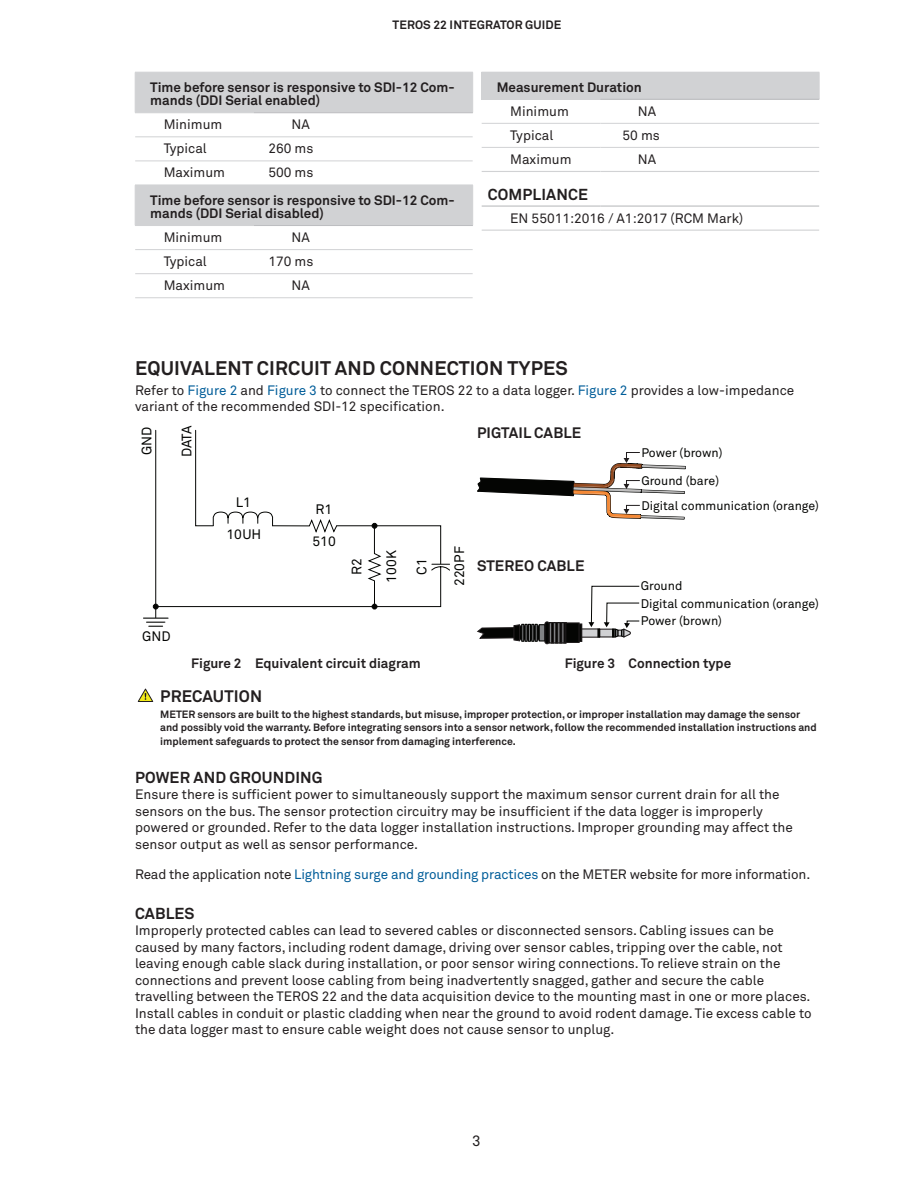
<style>
.page{position:relative;width:918px;height:1188px;background:#fff}
.page>*{position:absolute;margin:0;border:0;box-sizing:border-box;transform-origin:0 0}
.Heading1{font:700 19.5px "Akkurat Pro";letter-spacing:.01em;color:#231f20}
.CAUTION-WARNING_Heading{font:700 16.5px "Akkurat Pro";letter-spacing:.01em;color:#231f20}
.Heading2{font:700 15.75px "Akkurat Pro";letter-spacing:.01em;color:#231f20}
.SpecHead1{font:700 15.75px "Akkurat Pro";letter-spacing:.01em;color:#231f20}
.Heading3{font:700 15px "Akkurat Pro";letter-spacing:.01em;color:#231f20}
.t1{font:15px "Akkurat Pro";color:#231f20}
.t2{font:13.65px "Akkurat Pro";color:#040503}
.BodyTxtFirst{font:13.5px/16.5px "Akkurat Pro";color:#231f20}
.SpecHead2{font:700 13.5px/13.5px "Akkurat Pro";color:#231f20}
.BodyTxt{font:13.5px "Akkurat Pro";letter-spacing:-.01em;color:#231f20}
.SpecTxt1ColLeft{font:13.5px "Akkurat Pro";color:#231f20}
.SpecTxt1ColRightDecimal{font:13.5px "Akkurat Pro";color:#231f20}
.t3{font:12.45px/17.4px "Akkurat Pro";color:#040503}
.t4{font:12.3px/24.8px "Akkurat Pro";color:#040503}
.t5{font:700 12px "Akkurat Pro";letter-spacing:.01em;color:#231f20}
.CautionTxt{font:700 10.5px/13.5px "Akkurat Pro";color:#231f20}
.s1{color:#005d99}
</style>
<div class="page">
<svg style="left:155px;top:430px;width:42px;height:81px"></svg>
<svg style="left:143px;top:511px;width:307px;height:116px"></svg>
<svg style="left:477px;top:452px;width:209px;height:68px"></svg>
<div style="left:519px;top:625px;width:21px;height:15px;background:#040503;border:1px solid #211d1e"></div>
<svg style="left:539px;top:624px;width:6px;height:18px"></svg>
<svg style="left:581px;top:628px;width:19px;height:10px"></svg>
<div style="left:549px;top:623px;width:17px;height:20px;background:linear-gradient(to bottom,#464446,#464446)"></div>
<div style="left:549px;top:622px;width:18px;height:22px;border:1px solid #040503"></div>
<div style="left:535px;top:624px;width:3px;height:18px;border:1px solid #040503"></div>
<div style="left:551px;top:622px;width:3px;height:21px;border:1px solid #211d1e"></div>
<div style="left:555px;top:622px;width:3px;height:21px;border:1px solid #211d1e"></div>
<div style="left:559px;top:622px;width:3px;height:21px;border:1px solid #211d1e"></div>
<div style="left:564px;top:622px;width:2px;height:21px;border:1px solid #211d1e"></div>
<div style="left:566px;top:623px;width:13px;height:19px;background:#040503"></div>
<div style="left:565px;top:622px;width:15px;height:21px;border:1px solid #211d1e"></div>
<div style="left:579px;top:624px;width:3px;height:18px;border:1px solid #211d1e"></div>
<svg style="left:589px;top:586px;width:51px;height:52px"></svg>
<svg style="left:477px;top:624px;width:60px;height:18px"></svg>
<hr style="left:545px;top:622px;width:4px;height:22px;background:#040503;border-radius:2px">
<div style="left:545px;top:621px;width:5px;height:23px;border:1px solid #211d1e;border-radius:2px"></div>
<svg style="left:138px;top:689px;width:15px;height:13px"></svg>
<svg style="left:135px;top:73px;width:338px;height:152px;fill:#d1d2d4"></svg>
<hr style="left:254px;top:137px;width:219px;height:1px;background:#d1d2d4">
<hr style="left:254px;top:161px;width:219px;height:1px;background:#d1d2d4">
<hr style="left:254px;top:249px;width:219px;height:1px;background:#d1d2d4">
<hr style="left:254px;top:273px;width:219px;height:1px;background:#d1d2d4">
<hr style="left:135px;top:72px;width:119px;height:1px;background:#d1d2d4">
<hr style="left:135px;top:72px;width:1px;height:41px;background:#d1d2d4">
<hr style="left:254px;top:72px;width:219px;height:1px;background:#d1d2d4">
<hr style="left:472px;top:72px;width:1px;height:41px;background:#d1d2d4">
<hr style="left:135px;top:113px;width:119px;height:1px;background:#d1d2d4">
<hr style="left:135px;top:137px;width:119px;height:1px;background:#d1d2d4">
<hr style="left:135px;top:161px;width:119px;height:1px;background:#d1d2d4">
<hr style="left:135px;top:185px;width:119px;height:1px;background:#d1d2d4">
<hr style="left:135px;top:185px;width:1px;height:40px;background:#d1d2d4">
<hr style="left:254px;top:185px;width:219px;height:1px;background:#d1d2d4">
<hr style="left:472px;top:185px;width:1px;height:40px;background:#d1d2d4">
<hr style="left:135px;top:225px;width:119px;height:1px;background:#d1d2d4">
<hr style="left:135px;top:249px;width:119px;height:1px;background:#d1d2d4">
<hr style="left:135px;top:273px;width:119px;height:1px;background:#d1d2d4">
<hr style="left:135px;top:297px;width:119px;height:1px;background:#d1d2d4">
<hr style="left:254px;top:297px;width:219px;height:1px;background:#d1d2d4">
<hr style="left:254px;top:113px;width:219px;height:1px;background:#bcbdc0">
<hr style="left:254px;top:225px;width:219px;height:1px;background:#bcbdc0">
<div style="left:482px;top:72px;width:337px;height:27px;background:#d1d2d4"></div>
<hr style="left:600px;top:123px;width:219px;height:1px;background:#d1d2d4">
<hr style="left:482px;top:206px;width:118px;height:1px;background:#bcbdc0">
<hr style="left:600px;top:206px;width:219px;height:1px;background:#bcbdc0">
<hr style="left:482px;top:230px;width:118px;height:1px;background:#d1d2d4">
<hr style="left:600px;top:230px;width:219px;height:1px;background:#d1d2d4">
<svg style="left:481px;top:72px;width:1px;height:27px"></svg>
<svg style="left:819px;top:72px;width:1px;height:27px"></svg>
<hr style="left:482px;top:99px;width:118px;height:1px;background:#d1d2d4">
<hr style="left:482px;top:123px;width:118px;height:1px;background:#d1d2d4">
<hr style="left:600px;top:99px;width:219px;height:1px;background:#bcbdc0">
<hr style="left:482px;top:147px;width:118px;height:1px;background:#d1d2d4">
<hr style="left:600px;top:147px;width:219px;height:1px;background:#d1d2d4">
<hr style="left:482px;top:171px;width:118px;height:1px;background:#d1d2d4">
<hr style="left:600px;top:171px;width:219px;height:1px;background:#d1d2d4">
<p class="t5" style="left:393px;top:18px;width:170px">TEROS 22 INTEGRATOR GUIDE</p>
<p class="SpecHead2" style="left:150px;top:80px;width:306px">Time before sensor is responsive to SDI-12 Com&shy;mands (DDI Serial enabled)</p>
<p class="SpecTxt1ColLeft" style="left:164px;top:117px;width:60px">Minimum</p>
<p class="SpecTxt1ColRightDecimal" style="left:291px;top:117px;width:20px">NA</p>
<p class="SpecTxt1ColLeft" style="left:164px;top:141px;width:45px">Typical</p>
<p class="SpecTxt1ColRightDecimal" style="left:268px;top:141px;width:47px">260 ms</p>
<p class="SpecTxt1ColLeft" style="left:164px;top:165px;width:63px">Maximum</p>
<p class="SpecTxt1ColRightDecimal" style="left:268px;top:165px;width:47px">500 ms</p>
<p class="SpecHead2" style="left:150px;top:193px;width:306px">Time before sensor is responsive to SDI-12 Com&shy;mands (DDI Serial disabled)</p>
<p class="SpecTxt1ColLeft" style="left:164px;top:230px;width:60px">Minimum</p>
<p class="SpecTxt1ColRightDecimal" style="left:291px;top:230px;width:20px">NA</p>
<p class="SpecTxt1ColLeft" style="left:164px;top:254px;width:45px">Typical</p>
<p class="SpecTxt1ColRightDecimal" style="left:268px;top:254px;width:47px">170 ms</p>
<p class="SpecTxt1ColLeft" style="left:164px;top:278px;width:63px">Maximum</p>
<p class="SpecTxt1ColRightDecimal" style="left:291px;top:278px;width:20px">NA</p>
<p class="SpecHead2" style="left:497px;top:80px;width:147px">Measurement Duration</p>
<p class="SpecTxt1ColLeft" style="left:510px;top:103px;width:60px">Minimum</p>
<p class="SpecTxt1ColRightDecimal" style="left:638px;top:103px;width:20px">NA</p>
<p class="SpecTxt1ColLeft" style="left:510px;top:127px;width:45px">Typical</p>
<p class="SpecTxt1ColRightDecimal" style="left:623px;top:127px;width:39px">50 ms</p>
<p class="SpecTxt1ColLeft" style="left:510px;top:151px;width:63px">Maximum</p>
<p class="SpecTxt1ColRightDecimal" style="left:638px;top:151px;width:20px">NA</p>
<p class="SpecHead1" style="left:488px;top:185px;width:102px">COMPLIANCE</p>
<p class="SpecTxt1ColLeft" style="left:510px;top:210px;width:235px">EN 55011:2016 / A1:2017 (RCM Mark)</p>
<p class="Heading1" style="left:135px;top:356px;width:434px">EQUIVALENT CIRCUIT AND CONNECTION TYPES</p>
<p class="BodyTxtFirst" style="left:135px;top:382px;width:661px">Refer to <span class="s1">Figure 2</span> and <span class="s1">Figure 3</span> to connect the TEROS 22 to a data logger. <span class="s1">Figure 2</span> provides a low-impedance variant of the recommended SDI-12 specification.</p>
<p class="t2" style="left:139px;top:455px;width:30px;rotate:-90deg">GND</p>
<p class="t2" style="left:179px;top:457px;width:33px;rotate:-90deg">DATA</p>
<p class="Heading3" style="left:477px;top:423px;width:106px">PIGTAIL CABLE</p>
<p class="t4" style="left:641px;top:440px;width:83px">Power (brown)</p>
<p class="t2" style="left:142px;top:629px;width:30px">GND</p>
<p class="t2" style="left:236px;top:494px;width:17px">L1</p>
<p class="t2" style="left:227px;top:526px;width:36px">10UH</p>
<p class="t2" style="left:316px;top:502px;width:18px">R1</p>
<p class="t2" style="left:313px;top:534px;width:25px">510</p>
<p class="t2" style="left:349px;top:575px;width:18px;rotate:-90deg">R2</p>
<p class="t2" style="left:383px;top:583px;width:34px;rotate:-90deg">100K</p>
<p class="t2" style="left:414px;top:575px;width:18px;rotate:-90deg">C1</p>
<p class="t2" style="left:451px;top:586px;width:42px;rotate:-90deg">220PF</p>
<p class="Heading3" style="left:477px;top:556px;width:109px">STEREO CABLE</p>
<p class="t4" style="left:641px;top:468px;width:179px">Ground (bare)<br>Digital communication (orange)</p>
<p class="t3" style="left:641px;top:577px;width:180px">Ground<br>Digital communication (orange)<br>Power (brown)</p>
<p class="SpecHead2" style="left:191px;top:656px;width:231px">Figure 2 Equivalent circuit diagram</p>
<p class="SpecHead2" style="left:565px;top:656px;width:168px">Figure 3 Connection type</p>
<p class="CAUTION-WARNING_Heading" style="left:160px;top:686px;width:103px">PRECAUTION</p>
<p class="CautionTxt" style="left:160px;top:707px;width:658px">METER sensors are built to the highest standards, but misuse, improper protection, or improper installation may damage the sensor and possibly void the warranty. Before integrating sensors into a sensor network, follow the recommended installation instructions and implement safeguards to protect the sensor from damaging interference.</p>
<p class="Heading2" style="left:135px;top:768px;width:189px">POWER AND GROUNDING</p>
<p class="BodyTxtFirst" style="left:135px;top:787px;width:659px">Ensure there is sufficient power to simultaneously support the maximum sensor current drain for all the sensors on the bus. The sensor protection circuitry may be insufficient if the data logger is improperly powered or grounded. Refer to the data logger installation instructions. Improper grounding may affect the sensor output as well as sensor performance.</p>
<p class="BodyTxt" style="left:135px;top:866px;width:677px">Read the application note <span class="s1">Lightning surge and grounding practices</span> on the METER website for more information.</p>
<p class="Heading2" style="left:135px;top:903px;width:61px">CABLES</p>
<p class="BodyTxtFirst" style="left:135px;top:922px;width:678px">Improperly protected cables can lead to severed cables or disconnected sensors. Cabling issues can be caused by many factors, including rodent damage, driving over sensor cables, tripping over the cable, not leaving enough cable slack during installation, or poor sensor wiring connections. To relieve strain on the connections and prevent loose cabling from being inadvertently snagged, gather and secure the cable travelling between the TEROS 22 and the data acquisition device to the mounting mast in one or more places.<br>Install cables in conduit or plastic cladding when near the ground to avoid rodent damage. Tie excess cable to the data logger mast to ensure cable weight does not cause sensor to unplug.</p>
<p class="t1" style="left:472px;top:1132px;width:10px">3</p>
</div>
